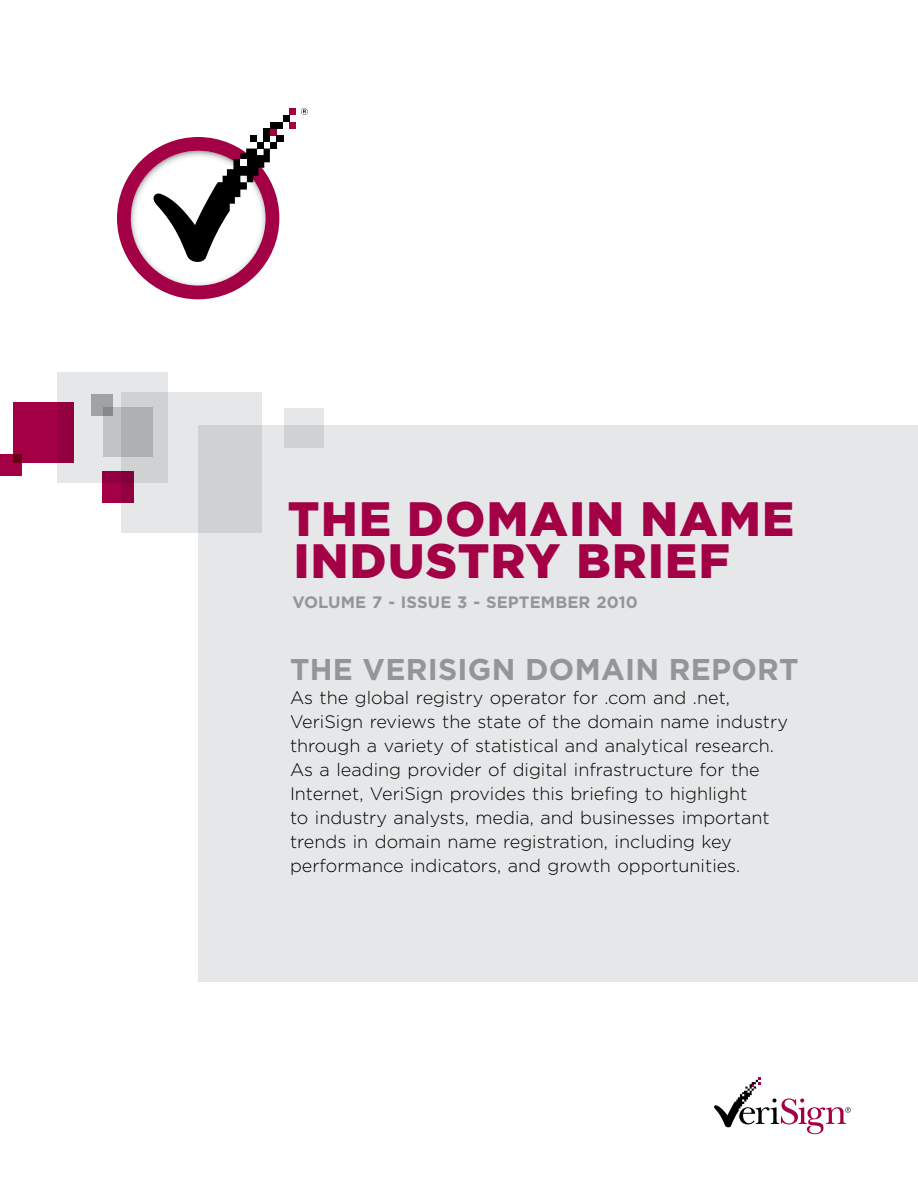
<style>
.page{position:relative;width:918px;height:1188px;background:#fff}
.page>*{position:absolute;margin:0;border:0;box-sizing:border-box;transform-origin:0 0}
.t1{font:900 48px/42px "Gotham";letter-spacing:.03em;color:#a30046}
.t2{font:700 30px "Gotham";letter-spacing:.01em;color:#939598}
.t3{font:300 18px/24px "Gotham";color:#000}
.t4{font:700 16.5px "Gotham";letter-spacing:.005em;color:#939598}
</style>
<div class="page">
<svg style="left:714px;top:1078px;width:137px;height:56px"></svg>
<div style="left:289px;top:122px;width:7px;height:7px;background:#a30046"></div>
<div style="left:289px;top:108px;width:7px;height:7px;background:#a30046"></div>
<div style="left:270px;top:129px;width:6px;height:7px;background:#a30046"></div>
<svg style="left:301px;top:108px;width:7px;height:7px"></svg>
<div style="left:276px;top:136px;width:8px;height:6px;background:#000"></div>
<div style="left:283px;top:115px;width:6px;height:7px;background:#000"></div>
<div style="left:270px;top:122px;width:13px;height:7px;background:#000"></div>
<div style="left:264px;top:129px;width:6px;height:13px;background:#000"></div>
<svg style="left:117px;top:136px;width:162px;height:163px"></svg>
<div style="left:240px;top:159px;width:7px;height:7px;background:#fff"></div>
<div style="left:198px;top:426px;width:720px;height:556px;background:#e6e7e8"></div>
<svg style="left:121px;top:392px;width:140px;height:141px;background:#dbddde"></svg>
<div style="left:284px;top:408px;width:40px;height:40px;background:linear-gradient(to right,#d9dadc,#d9dadc)"></div>
<svg style="left:57px;top:372px;width:111px;height:111px;background:#dddee0"></svg>
<div style="left:103px;top:407px;width:50px;height:49px;background:linear-gradient(to right,#c2c4c6,#a7abad)"></div>
<div style="left:13px;top:402px;width:61px;height:60px;background:linear-gradient(to right,#a90048,#950040)"></div>
<svg style="left:102px;top:472px;width:32px;height:31px"></svg>
<svg style="left:92px;top:394px;width:21px;height:22px"></svg>
<svg style="left:0;top:454px;width:22px;height:22px"></svg>
<h1 class="t1" style="left:288px;top:497px;width:508px">THE DOMAIN NAME<br>INDUSTRY BRIEF</h1>
<p class="t4" style="left:292px;top:592px;width:347px">VOLUME 7 - ISSUE 3 - SEPTEMBER 2010</p>
<h2 class="t2" style="left:290px;top:652px;width:508px">THE VERISIGN DOMAIN REPORT</h2>
<p class="t3" style="left:290px;top:686px;width:499px">As the global registry operator for .com and .net, VeriSign reviews the state of the domain name industry through a variety of statistical and analytical research.<br>As a leading provider of digital infrastructure for the Internet, VeriSign provides this briefing to highlight<br>to industry analysts, media, and businesses important trends in domain name registration, including key performance indicators, and growth opportunities.</p>
</div>
